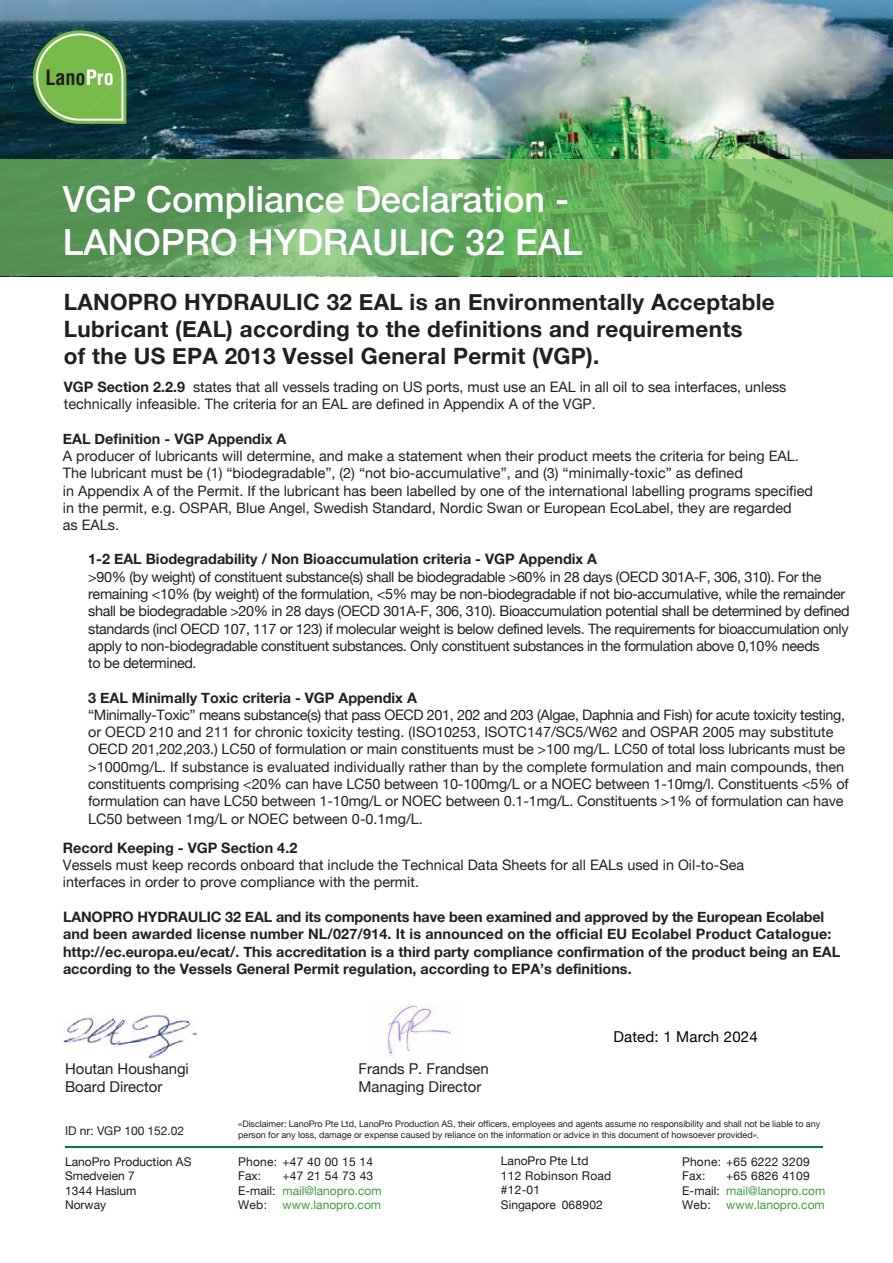
<style>
.page{position:relative;width:893px;height:1263px;background:#fff}
.page>*{position:absolute;margin:0;border:0;box-sizing:border-box;transform-origin:0 0}
.t1{font:500 36px/43.2px "Helvetica Neue";color:#fff}
.t2{font:700 22.5px/27px "Helvetica Neue";letter-spacing:.015em;color:#231f20}
.t3{font:700 condensed 20.55px "Helvetica LT Std";color:#1d1d1b}
.t4{font:15px/18px "Helvetica Neue";letter-spacing:-.005em;color:#231f20}
.t5{font:15px "Helvetica Neue";letter-spacing:.015em;color:#000}
.t6{font:14.4px/17.2px "Helvetica Neue";letter-spacing:-.005em;color:#231f20}
.t7{font:14.4px/17.2px "Helvetica Neue";letter-spacing:-.025em;color:#231f20}
.t8{font:700 14.4px/17.2px "Helvetica Neue";color:#231f20}
.t9{font:12px/14.4px "Helvetica Neue";color:#1c171c}
.t10{font:12px/14.4px "Helvetica Neue";letter-spacing:.02em;color:#1c171c}
.t11{font:12px/14.7px "Helvetica Neue";color:#439b3c}
.t12{font:12px "Helvetica Neue";letter-spacing:-.005em;color:#231f20}
.t13{font:9px/10.8px "Helvetica Neue";letter-spacing:-.005em;color:#231f20}
.s1{color:#fff}
.s2{font-weight:700}
.s3{color:#1c171c}
.s4{color:#231f20}
</style>
<div class="page">
<img style="left:0;top:0;width:893px;height:159px">
<svg style="left:0;top:159px;width:893px;height:117px;background:#66a760"></svg>
<svg style="left:33px;top:30px;width:93px;height:94px;background:#6fa854"></svg>
<hr style="left:65px;top:1146px;width:758px;height:1px;background:#007940">
<img style="left:63px;top:1015px;width:133px;height:43px">
<img style="left:382px;top:999px;width:70px;height:58px">
<h3 class="t3" style="left:45px;top:66px;width:70px">Lano<span class="s1">Pro</span></h3>
<h1 class="t1" style="left:63px;top:181px;width:521px">VGP Compliance Declaration -<br>LANOPRO HYDRAULIC 32 EAL</h1>
<h2 class="t2" style="left:64px;top:289px;width:712px">LANOPRO HYDRAULIC 32 EAL is an Environmentally Acceptable<br>Lubricant (EAL) according to the definitions and requirements<br>of the US EPA 2013 Vessel General Permit (VGP).</h2>
<p class="t6" style="left:64px;top:379px;width:724px"><span class="s2">VGP Section 2.2.9</span> states that all vessels trading on US ports, must use an EAL in all oil to sea interfaces, unless technically infeasible. The criteria for an EAL are defined in Appendix A of the VGP.</p>
<p class="t8" style="left:63px;top:430px;width:225px">EAL Definition - VGP Appendix A</p>
<p class="t6" style="left:63px;top:449px;width:752px">A producer of lubricants will determine, and make a statement when their product meets the criteria for being EAL.<br>The lubricant must be (1) “biodegradable”, (2) “not bio-accumulative”, and (3) “minimally-toxic” as defined<br>in Appendix A of the Permit. If the lubricant has been labelled by one of the international labelling programs specified in the permit, e.g. OSPAR, Blue Angel, Swedish Standard, Nordic Swan or European EcoLabel, they are regarded<br>as EALs.</p>
<p class="t8" style="left:88px;top:551px;width:510px">1-2 EAL Biodegradability / Non Bioaccumulation criteria - VGP Appendix A</p>
<p class="t7" style="left:88px;top:569px;width:763px">&gt;90% (by weight) of constituent substance(s) shall be biodegradable &gt;60% in 28 days (OECD 301A-F, 306, 310). For the remaining &lt;10% (by weight) of the formulation, &lt;5% may be non-biodegradable if not bio-accumulative, while the remainder shall be biodegradable &gt;20% in 28 days (OECD 301A-F, 306, 310). Bioaccumulation potential shall be determined by defined standards (incl OECD 107, 117 or 123) if molecular weight is below defined levels. The requirements for bioaccumulation only apply to non-biodegradable constituent substances. Only constituent substances in the formulation above 0,10% needs<br>to be determined.</p>
<p class="t8" style="left:88px;top:689px;width:330px">3 EAL Minimally Toxic criteria - VGP Appendix A</p>
<p class="t6" style="left:88px;top:707px;width:762px">“Minimally-Toxic” means substance(s) that pass OECD 201, 202 and 203 (Algae, Daphnia and Fish) for acute toxicity testing, or OECD 210 and 211 for chronic toxicity testing. (ISO10253, ISOTC147/SC5/W62 and OSPAR 2005 may substitute OECD 201,202,203.) LC50 of formulation or main constituents must be &gt;100 mg/L. LC50 of total loss lubricants must be &gt;1000mg/L. If substance is evaluated individually rather than by the complete formulation and main compounds, then constituents comprising &lt;20% can have LC50 between 10-100mg/L or a NOEC between 1-10mg/l. Constituents &lt;5% of formulation can have LC50 between 1-10mg/L or NOEC between 0.1-1mg/L. Constituents &gt;1% of formulation can have LC50 between 1mg/L or NOEC between 0-0.1mg/L.</p>
<p class="t8" style="left:63px;top:839px;width:236px">Record Keeping - VGP Section 4.2</p>
<p class="t6" style="left:63px;top:858px;width:683px">Vessels must keep records onboard that include the Technical Data Sheets for all EALs used in Oil-to-Sea interfaces in order to prove compliance with the permit.</p>
<p class="t8" style="left:63px;top:909px;width:779px">LANOPRO HYDRAULIC 32 EAL and its components have been examined and approved by the European Ecolabel and been awarded license number NL/027/914. It is announced on the official EU Ecolabel Product Catalogue: http://ec.europa.eu/ecat/. This accreditation is a third party compliance confirmation of the product being an EAL according to the Vessels General Permit regulation, according to EPA’s definitions.</p>
<p class="t4" style="left:65px;top:1061px;width:125px">Houtan Houshangi<br>Board Director</p>
<p class="t12" style="left:65px;top:1127px;width:121px">ID nr: VGP 100 152.02</p>
<p class="t9" style="left:65px;top:1155px;width:128px">LanoPro Production AS<br>Smedveien 7<br>1344 Haslum<br>Norway</p>
<p class="t5" style="left:613px;top:1031px;width:146px">Dated: 1 March 2024</p>
<p class="t4" style="left:359px;top:1061px;width:132px">Frands P. Frandsen<br>Managing Director</p>
<p class="t13" style="left:238px;top:1120px;width:583px">«Disclaimer: LanoPro Pte Ltd, LanoPro Production AS, their officers, employees and agents assume no responsibility and shall not be liable to any person for any loss, damage or expense caused by reliance on the information or advice in this document of howsoever provided».</p>
<p class="t10" style="left:238px;top:1155px;width:136px">Phone: +47 40 00 15 14</p>
<p class="t11" style="left:282px;top:1184px;width:101px">mail@lanopro.com</p>
<p class="t12" style="left:238px;top:1200px;width:30px">Web:</p>
<p class="t11" style="left:282px;top:1199px;width:100px">www.lanopro.com</p>
<p class="t9" style="left:238px;top:1170px;width:24px">Fax:</p>
<p class="t9" style="left:282px;top:1170px;width:92px">+47 21 54 73 43</p>
<p class="t9" style="left:238px;top:1184px;width:39px">E-mail:</p>
<p class="t10" style="left:501px;top:1155px;width:112px">LanoPro Pte Ltd<br>112 Robinson Road</p>
<p class="t9" style="left:501px;top:1198px;width:103px">Singapore 068902</p>
<p class="t9" style="left:501px;top:1184px;width:41px">#12-01</p>
<p class="t10" style="left:682px;top:1155px;width:129px">Phone: +65 6222 3209</p>
<p class="t11" style="left:682px;top:1184px;width:145px"><span class="s3">E-mail:</span> mail@lanopro.com<br><span class="s4">Web:</span></p>
<p class="t9" style="left:682px;top:1170px;width:25px">Fax:</p>
<p class="t10" style="left:726px;top:1170px;width:85px">+65 6826 4109</p>
<p class="t11" style="left:726px;top:1199px;width:100px">www.lanopro.com</p>
</div>
